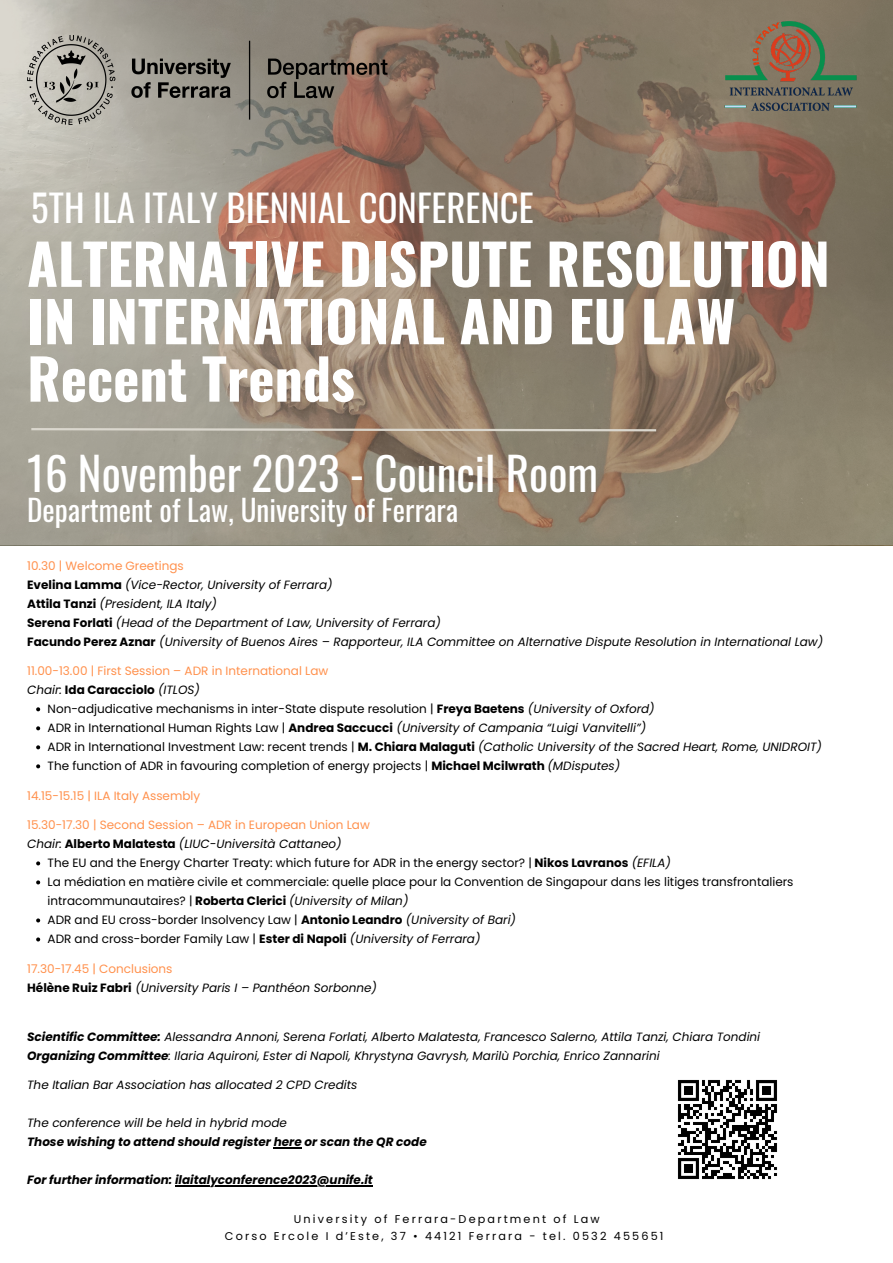
<style>
.page{position:relative;width:893px;height:1263px;background:#fff}
.page>*{position:absolute;margin:0;border:0;box-sizing:border-box;transform-origin:0 0}
.t1{font:700 55.95px/57.4px "Oswald";color:#fff}
.t2{font:45px "Oswald";color:#fff}
.t3{font:36.75px "Oswald";color:#fff}
.t4{font:29.25px "Oswald";color:#fff}
.t5{font:italic 12px "Poppins";color:#000}
.t6{font:12px/19px "Poppins";color:#000}
.t7{font:12px "Poppins";color:#ff914d}
.t8{font:italic 700 12px "Poppins";color:#000}
.t9{font:11.25px "Poppins";letter-spacing:.19em;color:#000}
.s1{font-weight:700;font-style:normal}
.s2{font-weight:700}
.s3{font-style:italic}
.s4{font-style:normal}
</style>
<div class="page">
<svg style="left:0;top:0;width:893px;height:545px;background:#968776"></svg>
<img style="left:721px;top:17px;width:137px;height:96px">
<img style="left:678px;top:1080px;width:99px;height:99px">
<svg style="left:36px;top:707px;width:4px;height:4px"></svg>
<svg style="left:36px;top:726px;width:4px;height:4px"></svg>
<svg style="left:36px;top:745px;width:4px;height:4px"></svg>
<svg style="left:36px;top:764px;width:4px;height:4px"></svg>
<svg style="left:36px;top:861px;width:4px;height:4px"></svg>
<svg style="left:36px;top:880px;width:4px;height:4px"></svg>
<svg style="left:36px;top:918px;width:4px;height:4px"></svg>
<svg style="left:36px;top:937px;width:4px;height:4px"></svg>
<svg style="left:274px;top:1147px;width:28px;height:1px"></svg>
<hr style="left:175px;top:1185px;width:198px;height:1px;background:#000">
<img style="left:27px;top:36px;width:360px;height:88px">
<p class="t3" style="left:31px;top:179px;width:504px">5TH ILA ITALY BIENNIAL CONFERENCE</p>
<p class="t1" style="left:27px;top:233px;width:804px">ALTERNATIVE DISPUTE RESOLUTION<br>IN INTERNATIONAL AND EU LAW</p>
<p class="t1" style="left:27px;top:348px;width:329px">Recent Trends</p>
<p class="t2" style="left:27px;top:439px;width:572px">16 November 2023 - Council Room</p>
<p class="t4" style="left:27px;top:487px;width:433px">Department of Law, University of Ferrara</p>
<p class="t7" style="left:27px;top:557px;width:158px">10.30 | Welcome Greetings</p>
<p class="t5" style="left:27px;top:576px;width:307px"><span class="s1">Evelina Lamma</span> (Vice-Rector, University of Ferrara)</p>
<p class="t5" style="left:27px;top:595px;width:191px"><span class="s1">Attila Tanzi</span> (President, ILA Italy)</p>
<p class="t5" style="left:27px;top:614px;width:415px"><span class="s1">Serena Forlati</span> (Head of the Department of Law, University of Ferrara)</p>
<p class="t5" style="left:27px;top:633px;width:797px"><span class="s1">Facundo Perez Aznar</span> (University of Buenos Aires – Rapporteur, ILA Committee on Alternative Dispute Resolution in International Law)</p>
<p class="t7" style="left:27px;top:663px;width:303px">11.00-13.00 | First Session – ADR in International Law</p>
<p class="t5" style="left:27px;top:682px;width:174px">Chair: <span class="s1">Ida Caracciolo</span> (ITLOS)</p>
<p class="t6" style="left:48px;top:700px;width:608px">Non-adjudicative mechanisms in inter-State dispute resolution | <span class="s2">Freya Baetens</span> <span class="s3">(University of Oxford)</span></p>
<p class="t5" style="left:48px;top:720px;width:600px"><span class="s4">ADR in International Human Rights Law |</span> <span class="s1">Andrea Saccucci</span> (University of Campania “Luigi Vanvitelli”)</p>
<p class="t5" style="left:48px;top:739px;width:776px"><span class="s4">ADR in International Investment Law: recent trends |</span> <span class="s1">M. Chiara Malaguti</span> (Catholic University of the Sacred Heart, Rome, UNIDROIT)</p>
<p class="t6" style="left:48px;top:757px;width:574px">The function of ADR in favouring completion of energy projects | <span class="s2">Michael Mcilwrath</span> <span class="s3">(MDisputes)</span></p>
<p class="t7" style="left:27px;top:787px;width:175px">14.15-15.15 | ILA Italy Assembly</p>
<p class="t7" style="left:27px;top:817px;width:344px">15.30-17.30 | Second Session – ADR in European Union Law</p>
<p class="t5" style="left:27px;top:836px;width:316px">Chair: <span class="s1">Alberto Malatesta</span> (LIUC-Università Cattaneo)</p>
<p class="t6" style="left:48px;top:854px;width:625px">The EU and the Energy Charter Treaty: which future for ADR in the energy sector? | <span class="s2">Nikos Lavranos</span> <span class="s3">(EFILA)</span></p>
<p class="t6" style="left:48px;top:873px;width:747px">La médiation en matière civile et commerciale: quelle place pour la Convention de Singapour dans les litiges transfrontaliers intracommunautaires? | <span class="s2">Roberta Clerici</span> <span class="s3">(University of Milan)</span></p>
<p class="t6" style="left:48px;top:911px;width:470px">ADR and EU cross-border Insolvency Law | <span class="s2">Antonio Leandro</span> <span class="s3">(University of Bari)</span></p>
<p class="t6" style="left:48px;top:930px;width:434px">ADR and cross-border Family Law | <span class="s2">Ester di Napoli</span> <span class="s3">(University of Ferrara)</span></p>
<p class="t7" style="left:27px;top:960px;width:147px">17.30-17.45 | Conclusions</p>
<p class="t5" style="left:27px;top:979px;width:351px"><span class="s1">Hélène Ruiz Fabri</span> (University Paris I – Panthéon Sorbonne)</p>
<p class="t5" style="left:27px;top:1028px;width:734px"><span class="s2">Scientific Committee:</span> Alessandra Annoni, Serena Forlati, Alberto Malatesta, Francesco Salerno, Attila Tanzi, Chiara Tondini</p>
<p class="t5" style="left:27px;top:1047px;width:634px"><span class="s2">Organizing Committee</span>: Ilaria Aquironi, Ester di Napoli, Khrystyna Gavrysh, Marilù Porchia, Enrico Zannarini</p>
<p class="t5" style="left:27px;top:1076px;width:332px">The Italian Bar Association has allocated 2 CPD Credits</p>
<p class="t5" style="left:27px;top:1114px;width:261px">The conference will be held in hybrid mode</p>
<p class="t8" style="left:27px;top:1133px;width:401px">Those wishing to attend should register here or scan the QR code</p>
<p class="t8" style="left:27px;top:1171px;width:347px">For further information: ilaitalyconference2023@unife.it</p>
<p class="t9" style="left:294px;top:1211px;width:307px">University of Ferrara-Department of Law</p>
<p class="t9" style="left:225px;top:1228px;width:440px">Corso Ercole I d’Este, 37 • 44121 Ferrara - tel. 0532 455651</p>
</div>
